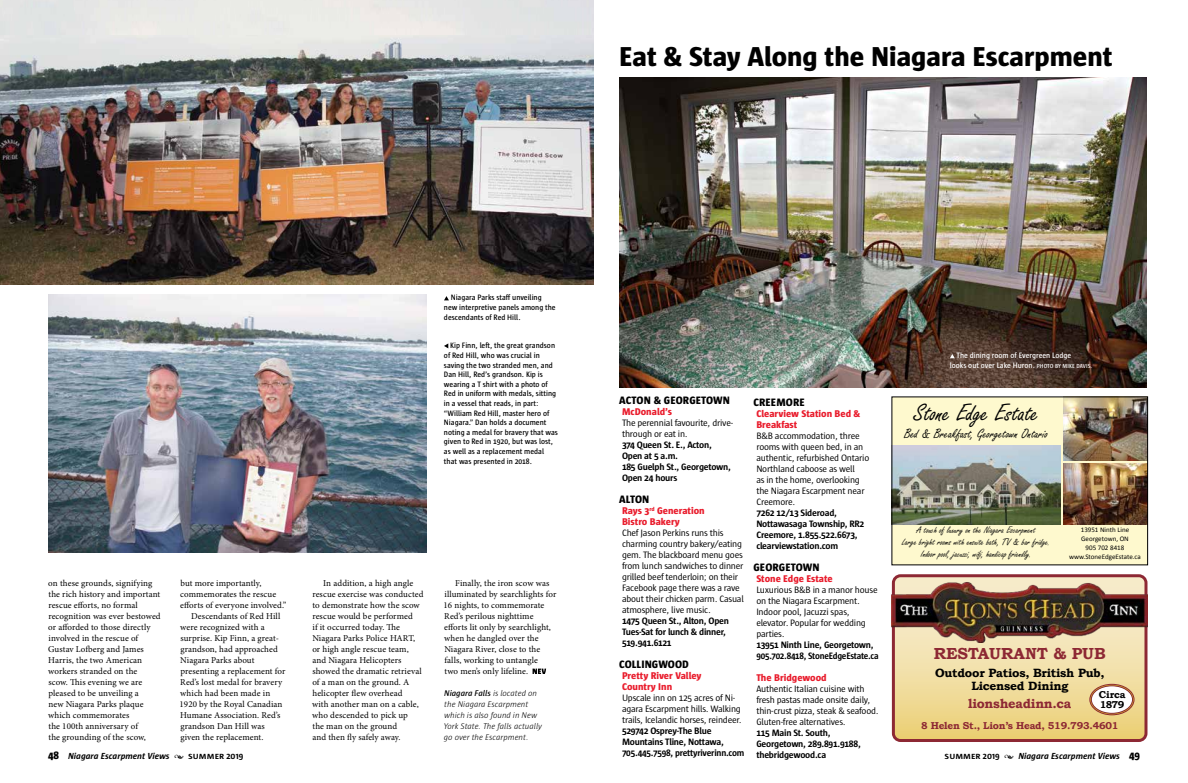
<style>
.page{position:relative;width:1188px;height:783px;background:#fff}
.page>*{position:absolute;margin:0;border:0;box-sizing:border-box;transform-origin:0 0}
.t1{font:800 28px "Sun";color:#000}
.t2{font:26px "Freestyle Script";color:#000}
.t3{font:700 16px "Bookman Old Style";color:#8d2834}
.t4{font:14px "Freestyle Script";color:#000}
.t5{font:700 13px "Bookman Old Style";letter-spacing:-.02em;color:#8d2834}
.t6{font:700 12px/13px "Bookman Old Style";letter-spacing:-.02em;color:#000;text-align:center}
.t7{font:800 11px "Sun";letter-spacing:.01em;color:#000}
.t8{font:800 10px/11px "Sun";color:#e91d2d}
.t9{font:10px/12px "Freestyle Script";color:#000;text-align:center}
.t10{font:700 10px "Bookman Old Style";letter-spacing:-.02em;color:#8d2834}
.t11{font:700 10px/10px "Bookman Old Style";letter-spacing:-.015em;color:#000}
.t12{font:9.5px/11px "Sun";letter-spacing:-.025em;color:#000}
.t13{font:700 9.5px/11px "Sun";letter-spacing:-.025em;color:#000}
.t14{font:9px/11px "Minion Pro";letter-spacing:.01em;color:#000}
.t15{font:italic 700 9px "Sun";color:#000}
.t16{font:italic 300 8.5px/11px "Sun";color:#000}
.t17{font:600 8px/9.6px "Sun";color:#000;scale:.95 1}
.t18{font:600 8px/9.6px "Sun";color:#fff;scale:.95 1}
.t19{font:7px/9px "Calibri";color:#000;text-align:center}
.s1{font-size:6px}
.s2{font-weight:600}
.s3{font-weight:800;font-style:normal;font-size:11px}
.s4{font-family:"Minion Pro";font-weight:400;font-style:normal}
.s5{font-style:normal}
</style>
<div class="page">
<svg style="left:892px;top:574px;width:256px;height:168px;background:#e8ce94"></svg>
<svg style="left:1089px;top:684px;width:46px;height:31px"></svg>
<svg style="left:1090px;top:685px;width:44px;height:29px"></svg>
<div style="left:1091px;top:686px;width:42px;height:27px;background:#fff;border-radius:50%"></div>
<div style="left:1091px;top:686px;width:42px;height:28px;border:1px solid #852934;border-radius:50%"></div>
<img style="left:892px;top:581px;width:255px;height:61px">
<svg style="left:533px;top:669px;width:13px;height:5px"></svg>
<svg style="left:444px;top:296px;width:5px;height:4px"></svg>
<svg style="left:444px;top:343px;width:4px;height:5px"></svg>
<img style="left:48px;top:294px;width:378px;height:259px">
<img style="left:0;top:35px;width:594px;height:249px">
<div style="left:892px;top:397px;width:256px;height:168px;background:#fef9ce"></div>
<img style="left:893px;top:446px;width:168px;height:78px">
<img style="left:1063px;top:398px;width:83px;height:62px">
<img style="left:1063px;top:463px;width:83px;height:61px">
<div style="left:891px;top:396px;width:257px;height:169px;border:1px solid #000"></div>
<img style="left:619px;top:77px;width:528px;height:311px">
<svg style="left:950px;top:354px;width:5px;height:4px"></svg>
<h1 class="t1" style="left:619px;top:41px;width:495px">Eat &amp; Stay Along the Niagara Escarpment</h1>
<p class="t17" style="left:444px;top:293px;width:119px;text-indent:7px">Niagara Parks staff unveiling new interpretive panels among the descendants of Red Hill.</p>
<p class="t17" style="left:444px;top:341px;width:122px;text-indent:6px">Kip Finn, left, the great grandson of Red Hill, who was crucial in saving the two stranded men, and<br>Dan Hill, Red’s grandson. Kip is wearing a T shirt with a photo of<br>Red in uniform with medals, sitting in a vessel that reads, in part: “William Red Hill, master hero of<br>Niagara.” Dan holds a document noting a medal for bravery that was given to Red in 1920, but was lost, as well as a replacement medal that was presented in 2018.</p>
<p class="t18" style="left:950px;top:351px;width:151px;text-indent:7px">The dining room of Evergreen Lodge<br>looks out over Lake Huron. <span class="s1">PHOTO BY MIKE DAVIS.</span></p>
<p class="t7" style="left:619px;top:395px;width:112px">ACTON &amp; GEORGETOWN</p>
<p class="t8" style="left:622px;top:406px;width:52px">McDonald’s</p>
<p class="t12" style="left:622px;top:418px;width:113px">The perennial favourite, drive&shy;through or eat in.</p>
<p class="t13" style="left:622px;top:440px;width:110px">374 Queen St. E., Acton,<br>Open at 5 a.m.<br>185 Guelph St., Georgetown,<br>Open 24 hours</p>
<p class="t7" style="left:619px;top:494px;width:32px">ALTON</p>
<p class="t8" style="left:622px;top:505px;width:84px">Rays 3<sup>rd</sup> Generation<br>Bistro Bakery</p>
<p class="t12" style="left:622px;top:528px;width:123px">Chef Jason Perkins runs this charming country bakery/eating gem. The blackboard menu goes from lunch sandwiches to dinner grilled beef tenderloin; on their<br>Facebook page there was a rave about their chicken parm. Casual atmosphere, live music.</p>
<p class="t13" style="left:622px;top:616px;width:108px">1475 Queen St., Alton, Open<br>Tues-Sat for lunch &amp; dinner,<br>519.941.6121</p>
<p class="t7" style="left:619px;top:659px;width:71px">COLLINGWOOD</p>
<p class="t8" style="left:622px;top:670px;width:81px">Pretty River Valley<br>Country Inn</p>
<p class="t12" style="left:622px;top:693px;width:121px">Upscale inn on 125 acres of Ni&shy;agara Escarpment hills. Walking trails, Icelandic horses, reindeer.</p>
<p class="t13" style="left:622px;top:726px;width:124px">529742 Osprey-The Blue<br>Mountains Tline, Nottawa,<br>705.445.7598, prettyriverinn.com</p>
<p class="t7" style="left:754px;top:396px;width:53px">CREEMORE</p>
<p class="t8" style="left:756px;top:408px;width:105px">Clearview Station Bed &amp;<br>Breakfast</p>
<p class="t12" style="left:756px;top:430px;width:115px">B&amp;B accommodation, three rooms with queen bed, in an authentic, refurbished Ontario<br>Northland caboose as well<br>as in the home, overlooking the Niagara Escarpment near<br>Creemore.</p>
<p class="t13" style="left:756px;top:507px;width:109px">7262 12/13 Sideroad,<br>Nottawasaga Township, RR2<br>Creemore, 1.855.522.6673, clearviewstation.com</p>
<p class="t7" style="left:754px;top:561px;width:68px">GEORGETOWN</p>
<p class="t8" style="left:756px;top:573px;width:78px">Stone Edge Estate</p>
<p class="t12" style="left:756px;top:584px;width:123px">Luxurious B&amp;B in a manor house on the Niagara Escarpment.<br>Indoor pool, Jacuzzi spas, elevator. Popular for wedding parties.</p>
<p class="t13" style="left:756px;top:639px;width:124px">13951 Ninth Line, Georgetown,<br>905.702.8418, StoneEdgeEstate.ca</p>
<p class="t8" style="left:756px;top:672px;width:72px">The Bridgewood</p>
<p class="t12" style="left:756px;top:683px;width:124px">Authentic Italian cuisine with fresh pastas made onsite daily, thin-crust pizza, steak &amp; seafood.<br>Gluten-free alternatives.</p>
<p class="t13" style="left:756px;top:727px;width:106px">115 Main St. South,<br>Georgetown, 289.891.9188, thebridgewood.ca</p>
<h2 class="t2" style="left:914px;top:399px;width:126px">Stone Edge Estate</h2>
<h3 class="t4" style="left:904px;top:426px;width:145px">Bed &amp; Breakfast, Georgetown Ontario</h3>
<p class="t9" style="left:902px;top:524px;width:149px">A touch of luxury on the Niagara Escarpment<br>Large bright rooms with ensuite bath, TV &amp; bar fridge.<br>Indoor pool, jacuzzi, wifi, handicap friendly.</p>
<p class="t19" style="left:1069px;top:525px;width:73px">13951 Ninth Line<br>Georgetown, ON<br>905 702 8418 www.StoneEdgeEstate.ca</p>
<p class="t14" style="left:312px;top:578px;width:113px;text-indent:11px">In addition, a high angle rescue exercise was conducted to demonstrate how the scow rescue would be performed<br>if it occurred today. The<br>Niagara Parks Police HART, or high angle rescue team, and Niagara Helicopters showed the dramatic retrieval of a man on the ground. A helicopter flew overhead<br>with another man on a cable, who descended to pick up<br>the man on the ground<br>and then fly safely away.</p>
<p class="t14" style="left:444px;top:578px;width:114px;text-indent:12px">Finally, the iron scow was illuminated by searchlights for<br>16 nights, to commemorate<br>Red’s perilous nighttime efforts lit only by searchlight, when he dangled over the<br>Niagara River, close to the falls, working to untangle<br>two men’s only lifeline.</p>
<p class="t14" style="left:48px;top:578px;width:114px">on these grounds, signifying the rich history and important rescue efforts, no formal recognition was ever bestowed or afforded to those directly involved in the rescue of<br>Gustav Lofberg and James<br>Harris, the two American workers stranded on the<br>scow. This evening we are pleased to be unveiling a<br>new Niagara Parks plaque which commemorates<br>the 100th anniversary of<br>the grounding of the scow,</p>
<p class="t14" style="left:181px;top:578px;width:82px">but more importantly,</p>
<p class="t14" style="left:180px;top:589px;width:97px">commemorates the rescue</p>
<p class="t14" style="left:180px;top:600px;width:108px">efforts of everyone involved.”</p>
<p class="t14" style="left:191px;top:611px;width:91px">Descendants of Red Hill</p>
<p class="t14" style="left:180px;top:622px;width:86px">were recognized with a</p>
<p class="t14" style="left:180px;top:633px;width:100px">surprise. Kip Finn, a great-</p>
<p class="t14" style="left:180px;top:644px;width:99px">grandson, had approached</p>
<p class="t14" style="left:180px;top:655px;width:76px">Niagara Parks about</p>
<p class="t14" style="left:181px;top:666px;width:107px">presenting a replacement for</p>
<p class="t14" style="left:180px;top:677px;width:103px">Red’s lost medal for bravery</p>
<p class="t14" style="left:180px;top:688px;width:92px">which had been made in</p>
<p class="t14" style="left:180px;top:699px;width:104px">1920 by the Royal Canadian</p>
<p class="t14" style="left:180px;top:710px;width:102px">Humane Association. Red’s</p>
<p class="t14" style="left:180px;top:721px;width:86px">grandson Dan Hill was</p>
<p class="t14" style="left:180px;top:732px;width:85px">given the replacement.</p>
<h3 class="t3" style="left:934px;top:644px;width:173px">RESTAURANT &amp; PUB</h3>
<h3 class="t6" style="left:935px;top:666px;width:171px">Outdoor Patios, British Pub,<br>Licensed Dining</h3>
<h3 class="t5" style="left:968px;top:695px;width:105px">lionsheadinn.ca</h3>
<p class="t16" style="left:444px;top:688px;width:99px"><span class="s2">Niagara Falls</span> is located on the Niagara Escarpment which is also found in New<br>York State. The falls actually go over the Escarpment.</p>
<p class="t11" style="left:1099px;top:689px;width:28px">Circa<br>1879</p>
<p class="t10" style="left:921px;top:719px;width:199px">8 Helen St., Lion’s Head, 519.793.4601</p>
<p class="t15" style="left:48px;top:751px;width:197px"><span class="s3">48</span> Niagara Escarpment Views <span class="s4">•</span> <span class="s5">summer 2019</span></p>
<p class="t15" style="left:945px;top:751px;width:197px"><span class="s5">summer 2019</span> <span class="s4">•</span> Niagara Escarpment Views <span class="s3">49</span></p>
</div>
